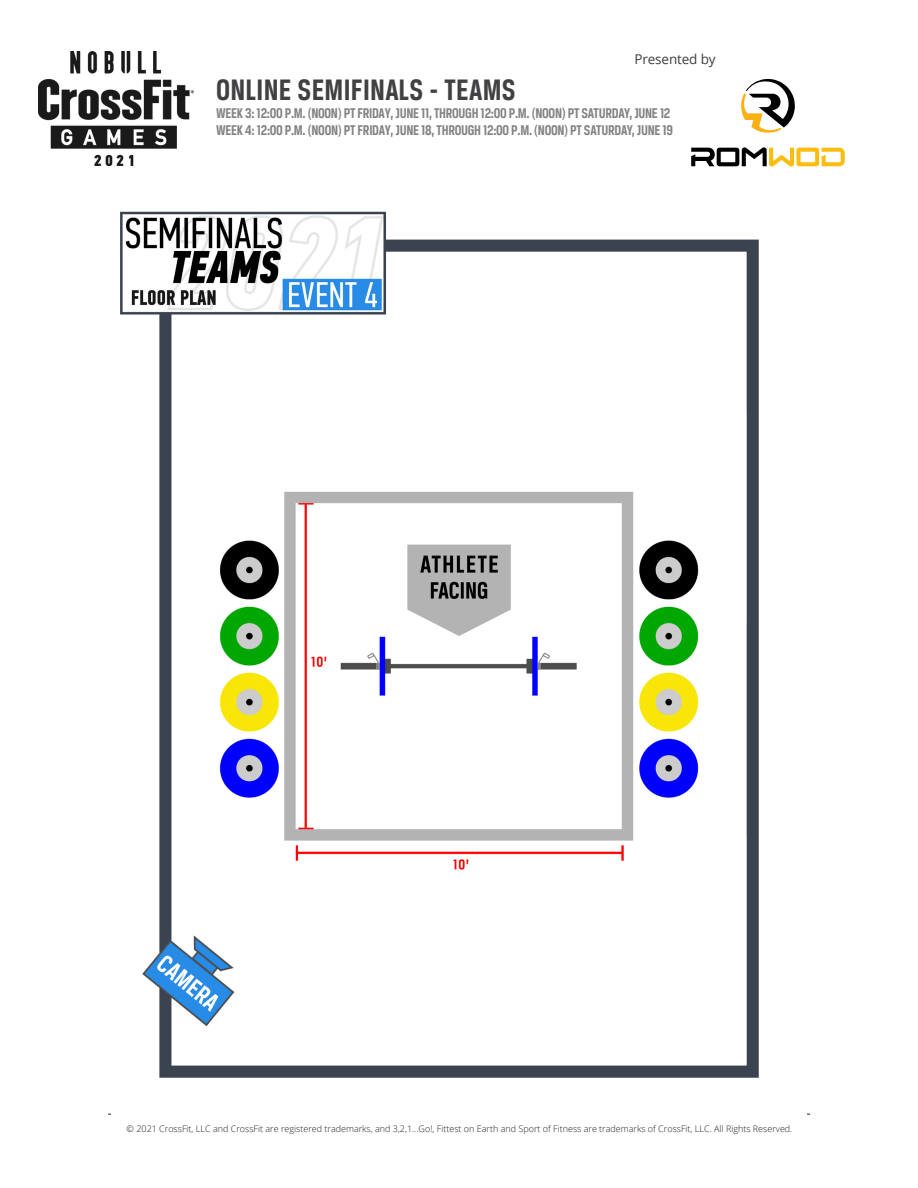
<style>
.page{position:relative;width:918px;height:1188px;background:#fff}
.page>*{position:absolute;margin:0;border:0;box-sizing:border-box;transform-origin:0 0}
.t1{font:700 31.5px "Breuer Condensed";letter-spacing:.01em;color:#414042}
.t2{font:700 15px/17.4px "Breuer Condensed";letter-spacing:-.02em;color:#848384}
.t3{font:13.5px "Open Sans";letter-spacing:-.01em;color:#3e3e3f}
.t4{font:300 9px "Open Sans";color:#231f20}
</style>
<div class="page">
<img style="left:39px;top:52px;width:154px;height:113px">
<hr style="left:108px;top:1114px;width:702px;height:1px;background:#231f20">
<img style="left:112px;top:211px;width:694px;height:904px">
<svg style="left:741px;top:79px;width:54px;height:54px"></svg>
<svg style="left:691px;top:147px;width:154px;height:20px"></svg>
<h1 class="t1" style="left:216px;top:73px;width:301px">ONLINE SEMIFINALS - TEAMS</h1>
<p class="t3" style="left:634px;top:50px;width:83px">Presented by</p>
<p class="t2" style="left:216px;top:104px;width:459px">WEEK 3: 12:00 P.M. (NOON) PT FRIDAY, JUNE 11, THROUGH 12:00 P.M. (NOON) PT SATURDAY, JUNE 12<br>WEEK 4: 12:00 P.M. (NOON) PT FRIDAY, JUNE 18, THROUGH 12:00 P.M. (NOON) PT SATURDAY, JUNE 19</p>
<p class="t4" style="left:127px;top:1122px;width:667px">© 2021 CrossFit, LLC and CrossFit are registered trademarks, and 3,2,1...Go!, Fittest on Earth and Sport of Fitness are trademarks of CrossFit, LLC. All Rights Reserved.</p>
</div>
